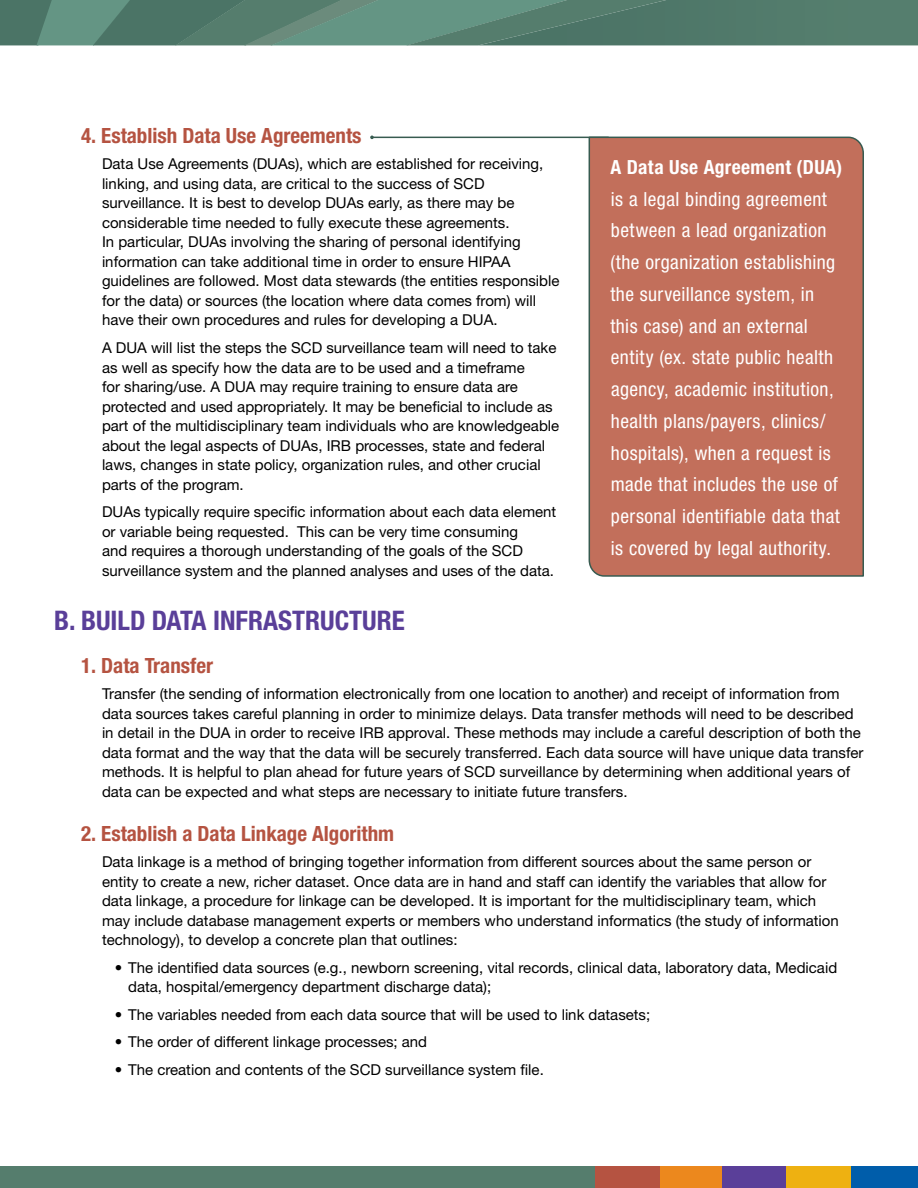
<style>
.page{position:relative;width:918px;height:1188px;background:#fff}
.page>*{position:absolute;margin:0;border:0;box-sizing:border-box;transform-origin:0 0}
.H2-Outline{font:700 condensed 27px "Helvetica Neue LT Std";color:#5a3f99}
.H3-Outline{font:700 condensed 21px "Helvetica Neue LT Std";color:#b55341}
.Callout_1{font:condensed 19.5px/31.8px "Helvetica Neue LT Std";letter-spacing:.02em;color:#fff}
.Outline-Body_1{font:15px/19.5px "Helvetica Neue LT Std";color:#000}
.s1{font-weight:700}
</style>
<div class="page">
<div style="left:0;top:1167px;width:597px;height:21px;background:#557d6d"></div>
<div style="left:658px;top:1167px;width:65px;height:21px;background:#ec881d"></div>
<div style="left:722px;top:1167px;width:65px;height:21px;background:#5a3f99"></div>
<div style="left:787px;top:1167px;width:64px;height:21px;background:#eeb111"></div>
<div style="left:851px;top:1167px;width:67px;height:21px;background:#005daa"></div>
<div style="left:595px;top:1167px;width:64px;height:21px;background:#b55341"></div>
<svg style="left:0;top:0;width:918px;height:45px;background:#568171"></svg>
<hr style="left:372px;top:137px;width:237px;height:1px;background:#375b50">
<div style="left:588px;top:136px;width:276px;height:441px;background:#c26f5b"></div>
<h3 class="H3-Outline" style="left:81px;top:123px;width:282px">4. Establish Data Use Agreements</h3>
<p class="Outline-Body_1" style="left:102px;top:154px;width:459px">Data Use Agreements (DUAs), which are established for receiving, linking, and using data, are critical to the success of SCD surveillance. It is best to develop DUAs early, as there may be considerable time needed to fully execute these agreements.<br>In particular, DUAs involving the sharing of personal identifying information can take additional time in order to ensure HIPAA guidelines are followed. Most data stewards (the entities responsible for the data) or sources (the location where data comes from) will have their own procedures and rules for developing a DUA.</p>
<p class="Outline-Body_1" style="left:102px;top:338px;width:459px">A DUA will list the steps the SCD surveillance team will need to take as well as specify how the data are to be used and a timeframe<br>for sharing/use. A DUA may require training to ensure data are protected and used appropriately. It may be beneficial to include as part of the multidisciplinary team individuals who are knowledgeable about the legal aspects of DUAs, IRB processes, state and federal laws, changes in state policy, organization rules, and other crucial parts of the program.</p>
<p class="Outline-Body_1" style="left:102px;top:502px;width:456px">DUAs typically require specific information about each data element or variable being requested. This can be very time consuming<br>and requires a thorough understanding of the goals of the SCD surveillance system and the planned analyses and uses of the data.</p>
<h2 class="H2-Outline" style="left:54px;top:604px;width:352px">B. BUILD DATA INFRASTRUCTURE</h2>
<h3 class="H3-Outline" style="left:81px;top:653px;width:134px">1. Data Transfer</h3>
<p class="Outline-Body_1" style="left:102px;top:684px;width:763px">Transfer (the sending of information electronically from one location to another) and receipt of information from data sources takes careful planning in order to minimize delays. Data transfer methods will need to be described in detail in the DUA in order to receive IRB approval. These methods may include a careful description of both the data format and the way that the data will be securely transferred. Each data source will have unique data transfer methods. It is helpful to plan ahead for future years of SCD surveillance by determining when additional years of data can be expected and what steps are necessary to initiate future transfers.</p>
<h3 class="H3-Outline" style="left:81px;top:821px;width:315px">2. Establish a Data Linkage Algorithm</h3>
<p class="Outline-Body_1" style="left:102px;top:852px;width:738px">Data linkage is a method of bringing together information from different sources about the same person or entity to create a new, richer dataset. Once data are in hand and staff can identify the variables that allow for data linkage, a procedure for linkage can be developed. It is important for the multidisciplinary team, which may include database management experts or members who understand informatics (the study of information technology), to develop a concrete plan that outlines:</p>
<p class="Outline-Body_1" style="left:128px;top:957px;width:710px;text-indent:-14px">• The identified data sources (e.g., newborn screening, vital records, clinical data, laboratory data, Medicaid data, hospital/emergency department discharge data);</p>
<p class="Outline-Body_1" style="left:115px;top:1004px;width:537px">• The variables needed from each data source that will be used to link datasets;</p>
<p class="Outline-Body_1" style="left:115px;top:1032px;width:314px">• The order of different linkage processes; and</p>
<p class="Outline-Body_1" style="left:115px;top:1059px;width:431px">• The creation and contents of the SCD surveillance system file.</p>
<p class="Callout_1" style="left:610px;top:151px;width:233px"><span class="s1">A Data Use Agreement (DUA) </span>is a legal binding agreement between a lead organization (the organization establishing the surveillance system, in this case) and an external entity (ex. state public health agency, academic institution, health plans/payers, clinics/ hospitals), when a request is made that includes the use of personal identifiable data that is covered by legal authority.</p>
</div>
